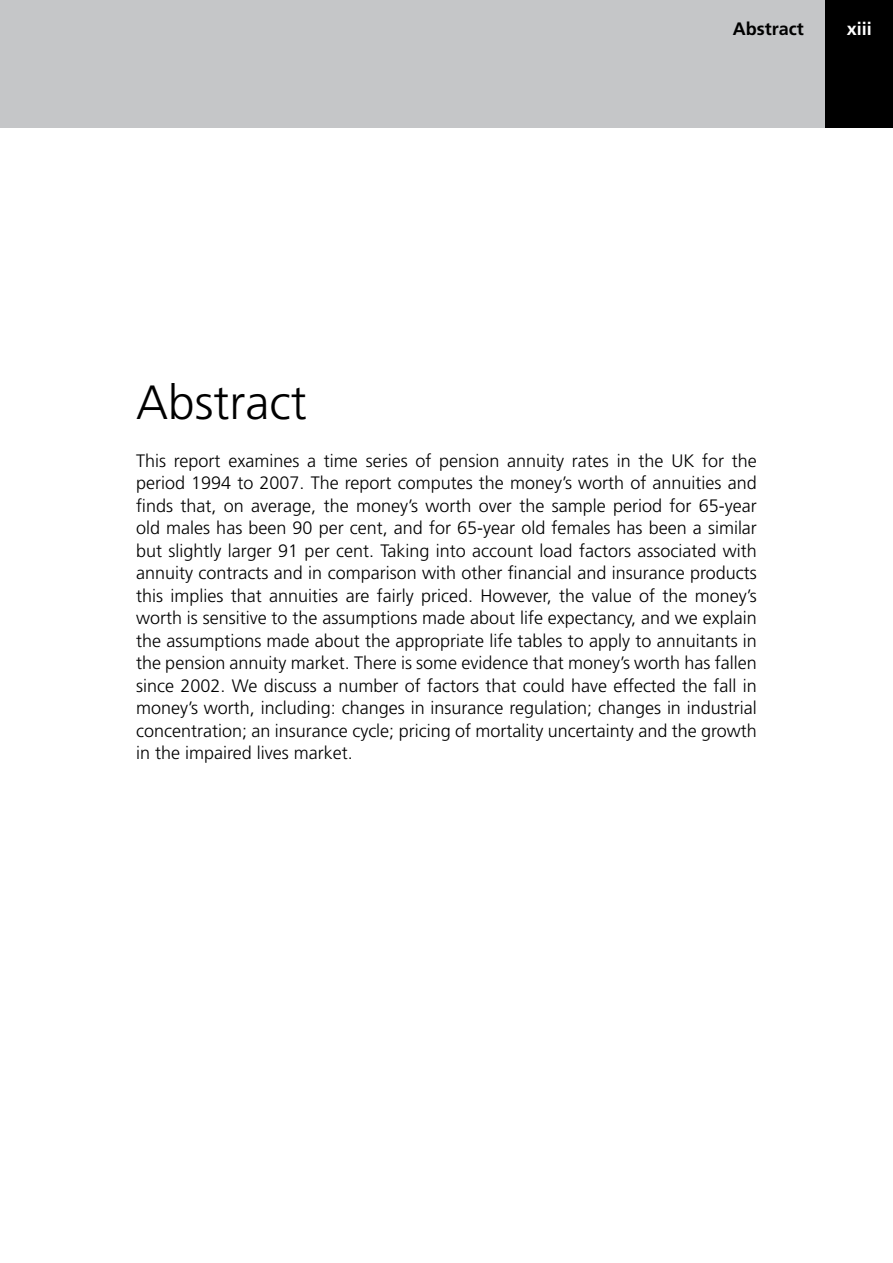
<style>
.page{position:relative;width:893px;height:1263px;background:#fff}
.page>*{position:absolute;margin:0;border:0;box-sizing:border-box;transform-origin:0 0}
.t1{font:300 48px "Frutiger LT";color:#000}
.t2{font:300 18px/22.5px "Frutiger LT";color:#000;text-align:justify}
.t3{font:700 18px "Frutiger LT";color:#000}
.t4{font:700 18px "Frutiger LT";color:#fff}
</style>
<div class="page">
<div style="left:825px;top:0;width:68px;height:128px;background:#000"></div>
<div style="left:0;top:0;width:825px;height:128px;background:#c5c6c8"></div>
<p class="t3" style="left:733px;top:18px;width:72px">Abstract</p>
<p class="t4" style="left:847px;top:18px;width:27px">xiii</p>
<h1 class="t1" style="left:136px;top:375px;width:172px">Abstract</h1>
<p class="t2" style="left:136px;top:449px;width:622px">This report examines a time series of pension annuity rates in the UK for the period 1994 to 2007. The report computes the money’s worth of annuities and finds that, on average, the money’s worth over the sample period for 65-year old males has been 90 per cent, and for 65-year old females has been a similar but slightly larger 91 per cent. Taking into account load factors associated with annuity contracts and in comparison with other financial and insurance products this implies that annuities are fairly priced. However, the value of the money’s worth is sensitive to the assumptions made about life expectancy, and we explain the assumptions made about the appropriate life tables to apply to annuitants in the pension annuity market. There is some evidence that money’s worth has fallen since 2002. We discuss a number of factors that could have effected the fall in money’s worth, including: changes in insurance regulation; changes in industrial concentration; an insurance cycle; pricing of mortality uncertainty and the growth in the impaired lives market.</p>
</div>
